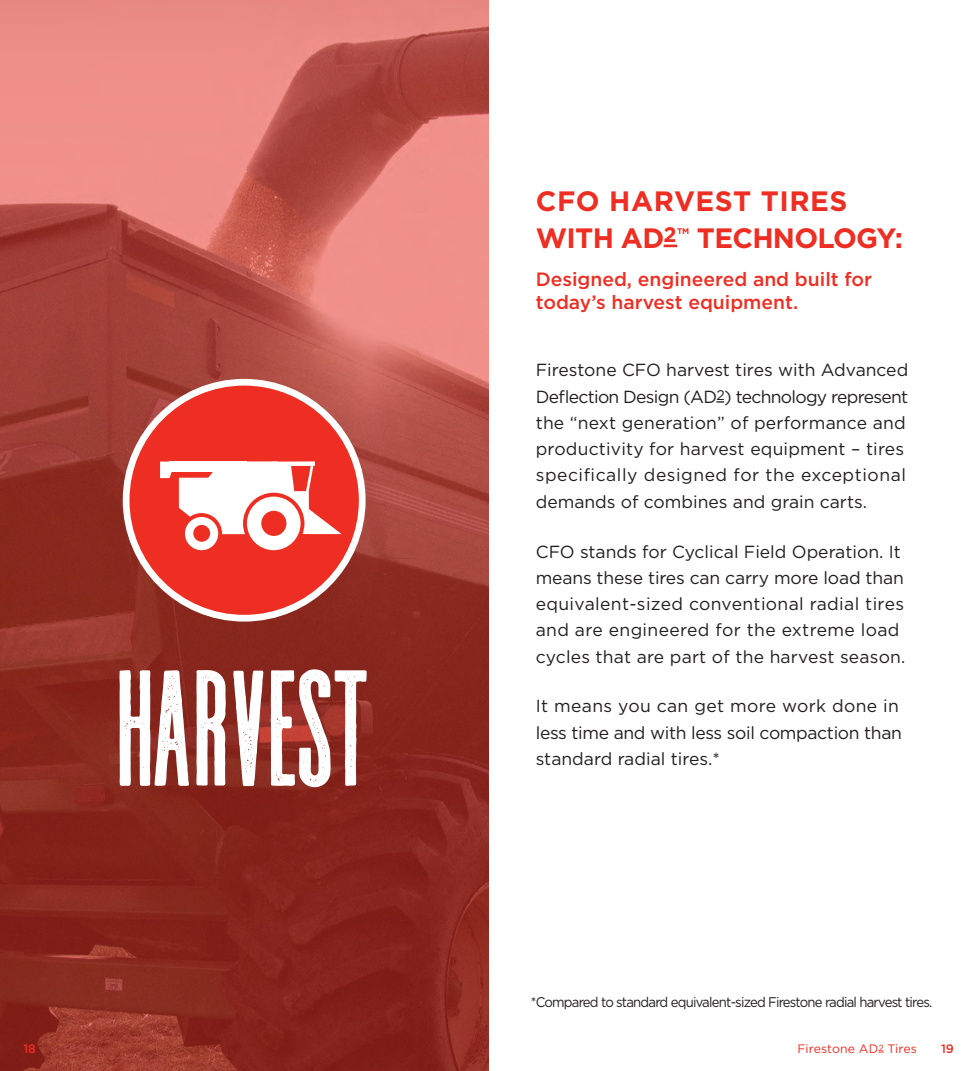
<style>
.page{position:relative;width:977px;height:1071px;background:#fff}
.page>*{position:absolute;margin:0;border:0;box-sizing:border-box;transform-origin:0 0}
.t1{font:166.25px "Wheat Aged";letter-spacing:-.04em;color:#fff}
.t2{font:700 28px/36.8px "Gotham";letter-spacing:.02em;color:#ee2e22}
.t3{font:700 28px "Gotham";letter-spacing:-.025em;color:#ee2e22}
.t4{font:500 19.25px/22.8px "Gotham";color:#ee2e22}
.Body_Copy{font:17.5px/26.2px "Gotham";color:#231f20}
.t5{font:14px "Gotham";letter-spacing:-.06em;color:#231f20;scale:.94 1}
.t6{font:12.25px "Gotham";letter-spacing:.01em;color:#ee2e22}
.t7{font:500 12.25px "Gotham";color:#ee2e22}
.t8{font:700 8.22px "Gotham";color:#ee2e22}
</style>
<div class="page">
<svg style="left:0;top:0;width:488px;height:1071px;background:#a7463e"></svg>
<svg style="left:716px;top:401px;width:8px;height:2px"></svg>
<svg style="left:663px;top:245px;width:14px;height:2px"></svg>
<div style="left:126px;top:382px;width:236px;height:236px;background:#ee2e22;border-radius:50%"></div>
<div style="left:123px;top:379px;width:242px;height:243px;border:7px solid #fff;border-radius:50%"></div>
<svg style="left:160px;top:461px;width:181px;height:89px"></svg>
<p class="t1" style="left:119px;top:631px;width:261px">HARVEST</p>
<p class="t2" style="left:536px;top:182px;width:313px">CFO HARVEST TIRES<br>WITH AD<sup>2</sup></p>
<p class="t8" style="left:677px;top:227px;width:14px">TM</p>
<p class="t3" style="left:697px;top:222px;width:208px">TECHNOLOGY:</p>
<p class="t4" style="left:536px;top:267px;width:338px">Designed, engineered and built for today’s harvest equipment.</p>
<p class="Body_Copy" style="left:535px;top:357px;width:374px">Firestone CFO harvest tires with Advanced Deflection Design (AD<sup>2</sup>) technology represent the “next generation” of performance and productivity for harvest equipment – tires specifically designed for the exceptional demands of combines and grain carts.</p>
<p class="Body_Copy" style="left:535px;top:538px;width:371px">CFO stands for Cyclical Field Operation. It means these tires can carry more load than equivalent-sized conventional radial tires and are engineered for the extreme load cycles that are part of the harvest season.</p>
<p class="Body_Copy" style="left:535px;top:693px;width:368px">It means you can get more work done in less time and with less soil compaction than standard radial tires.*</p>
<p class="t5" style="left:531px;top:995px;width:429px">*Compared to standard equivalent-sized Firestone radial harvest tires.</p>
<p class="t7" style="left:23px;top:1042px;width:14px">18</p>
<p class="t6" style="left:797px;top:1042px;width:121px">Firestone AD<sup>2</sup> Tires</p>
<p class="t7" style="left:941px;top:1042px;width:14px">19</p>
</div>
